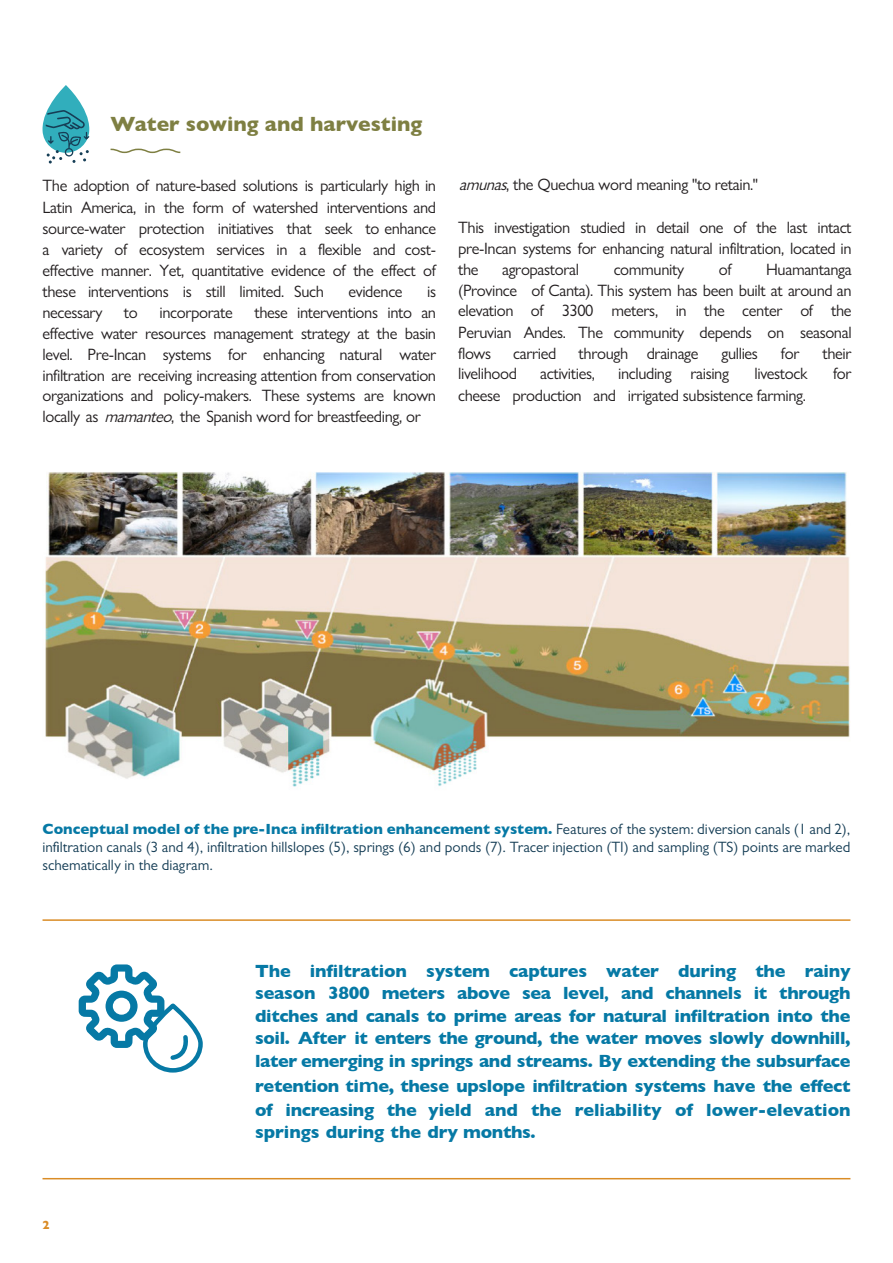
<style>
.page{position:relative;width:893px;height:1263px;background:#fff}
.page>*{position:absolute;margin:0;border:0;box-sizing:border-box;transform-origin:0 0}
.t1{font:700 21px "Gill Sans";color:#7e7f42}
.t2{font:700 18px/22.5px "Gill Sans";letter-spacing:-.02em;color:#0679a5;text-align:justify}
.t3{font:16.5px/21.1px "Gill Sans Nova";letter-spacing:-.025em;color:#231f20;text-align:justify}
.t4{font:15px/18px "Gill Sans MT Std";color:#163e56;text-align:justify}
.t5{font:700 12px "Gill Sans";color:#da8c26}
.s1{font-style:italic}
.s2{font-family:"Gill Sans";font-weight:700;color:#0679a5}
.s3{font-style:inherit}
.s4{font-size:21px}
</style>
<div class="page">
<svg style="left:79px;top:964px;width:124px;height:109px"></svg>
<svg style="left:42px;top:85px;width:48px;height:68px"></svg>
<svg style="left:46px;top:110px;width:43px;height:54px"></svg>
<svg style="left:110px;top:148px;width:71px;height:6px"></svg>
<hr style="left:43px;top:1178px;width:807px;height:1px;background:#da8c26">
<hr style="left:43px;top:919px;width:807px;height:2px;background:#da8c26">
<img style="left:45px;top:472px;width:805px;height:315px">
<p class="t1" style="left:111px;top:108px;width:313px">Water sowing and harvesting</p>
<p class="t3" style="left:43px;top:175px;width:395px">The adoption of nature-based solutions is particularly high in Latin America, in the form of watershed interventions and source-water protection initiatives that seek to enhance a variety of ecosystem services in a flexible and cost&shy;effective manner. Yet, quantitative evidence of the effect of these interventions is still limited. Such</p>
<p class="t3" style="left:348px;top:281px;width:56px">evidence</p>
<p class="t3" style="left:427px;top:281px;width:10px">is</p>
<p class="t3" style="left:43px;top:302px;width:395px;text-indent:212px">these interventions into an effective water resources management strategy at the basin level. Pre-Incan systems for enhancing natural water infiltration are receiving increasing attention from conservation organizations and policy-makers. These systems are known locally as <span class="s1">mamanteo</span>, the Spanish word for breastfeeding, or</p>
<p class="t3" style="left:43px;top:302px;width:61px">necessary</p>
<p class="t3" style="left:124px;top:302px;width:15px">to</p>
<p class="t3" style="left:160px;top:302px;width:75px">incorporate</p>
<p class="t3" style="left:459px;top:174px;width:300px"><span class="s1">amunas</span>, the Quechua word meaning "to retain."</p>
<p class="t3" style="left:458px;top:216px;width:395px">This investigation studied in detail one of the last intact pre-Incan systems for enhancing natural infiltration, located in the</p>
<p class="t3" style="left:502px;top:258px;width:78px">agropastoral</p>
<p class="t3" style="left:614px;top:258px;width:72px">community</p>
<p class="t3" style="left:719px;top:258px;width:14px">of</p>
<p class="t3" style="left:458px;top:259px;width:395px;line-height:20.5px;text-indent:308px">Huamantanga (Province of Canta). This system has been built at around an elevation of 3300 meters, in the center of the</p>
<p class="t3" style="left:458px;top:321px;width:395px">Peruvian Andes. The community depends on seasonal flows</p>
<p class="t3" style="left:513px;top:342px;width:45px">carried</p>
<p class="t3" style="left:579px;top:342px;width:121px">through drainage</p>
<p class="t3" style="left:721px;top:342px;width:38px">gullies</p>
<p class="t3" style="left:781px;top:342px;width:20px">for</p>
<p class="t3" style="left:822px;top:342px;width:31px">their</p>
<p class="t3" style="left:458px;top:362px;width:60px">livelihood</p>
<p class="t3" style="left:540px;top:362px;width:56px">activities,</p>
<p class="t3" style="left:618px;top:362px;width:112px">including raising</p>
<p class="t3" style="left:754px;top:362px;width:55px">livestock</p>
<p class="t3" style="left:833px;top:362px;width:20px">for</p>
<p class="t3" style="left:458px;top:384px;width:349px">cheese production and irrigated subsistence farming.</p>
<p class="t4" style="left:43px;top:819px;width:809px"><span class="s2">Conceptual model of the pre-Inca infiltration enhancement system.</span> Features of the system: diversion canals (1 and 2), infiltration canals (3 and 4), infiltration hillslopes (5), springs (6) and ponds (7). Tracer injection (TI) and sampling (TS) points are marked schematically in the diagram.</p>
<p class="t5" style="left:43px;top:1215px;width:9px">2</p>
<p class="t2" style="left:255px;top:959px;width:597px">The infiltration system captures water during the rainy season 3800 meters above sea level<span class="s3">,</span> and channels it through ditches and canals to prime areas for natural infiltration into the soil. After it enters the ground, the water moves slowly downhill, later emerging in springs and streams. By extending the subsurface</p>
<p class="t2" style="left:255px;top:1074px;width:597px;line-height:23.1px">retention ti<span class="s4">m</span>e, these upslope infiltration systems have the effect of increasing the yield and the reliability of lower-elevation springs during the dry months.</p>
</div>
